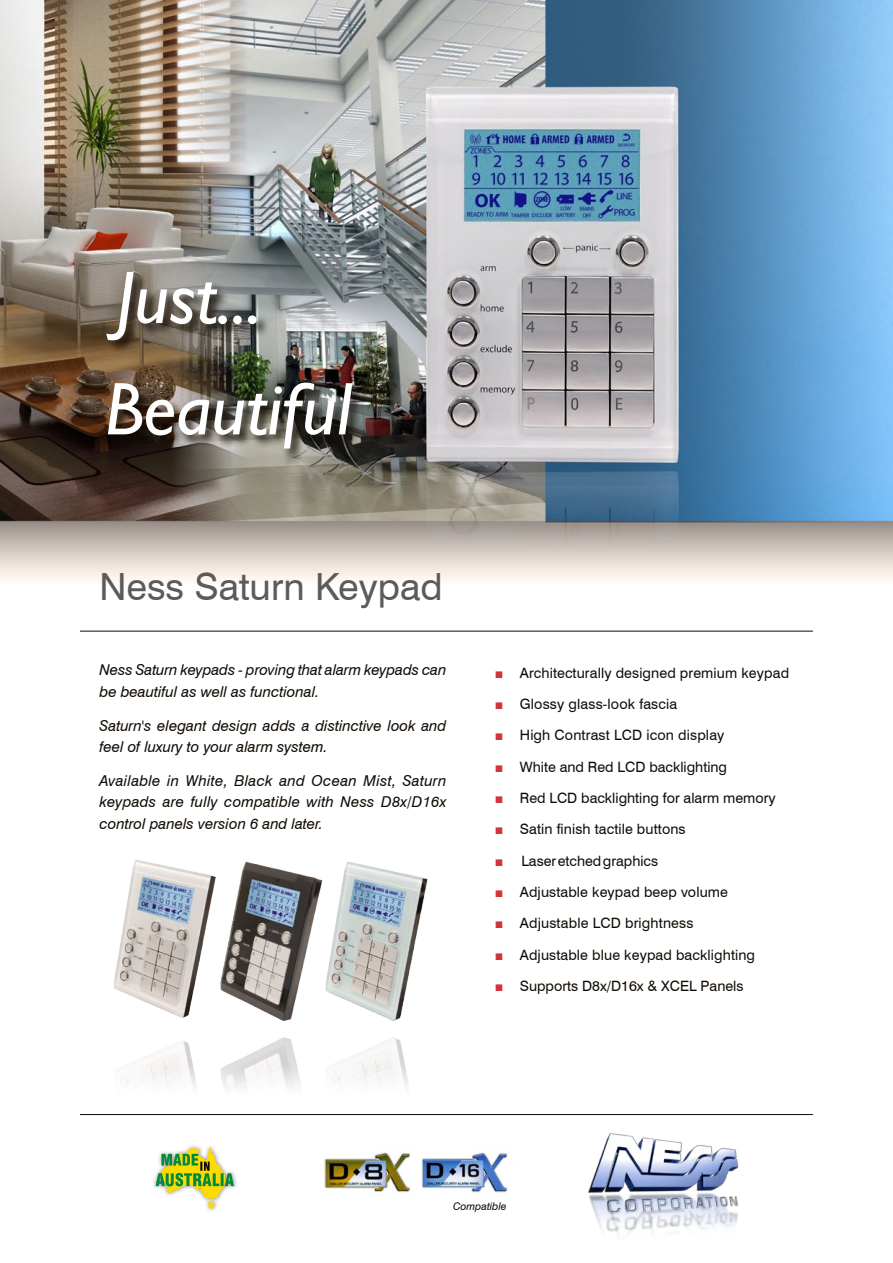
<style>
.page{position:relative;width:893px;height:1263px;background:#fff}
.page>*{position:absolute;margin:0;border:0;box-sizing:border-box;transform-origin:0 0}
.t1{font:italic 75px/111.3px "Gill Sans";color:#fff}
.t2{font:37.5px "Swiss 721 BT";color:#5d5b5a}
.t3{font:italic 15px/21.3px "Swiss 721 BT";color:#120b04}
.t4{font:14.25px "Swiss 721 BT";letter-spacing:.01em;color:#120b04}
.t5{font:italic 10.5px "Swiss 721 BT";color:#120b04}
.s1{font-family:"Arial";color:#d13439}
</style>
<div class="page">
<img style="left:0;top:0;width:893px;height:631px">
<div style="left:151px;top:1143px;width:87px;height:70px;background:#120b04;opacity:.5"></div>
<svg style="left:156px;top:1147px;width:78px;height:62px"></svg>
<div style="left:105px;top:269px;width:166px;height:85px;background:#120b04;opacity:.93"></div>
<div style="left:106px;top:380px;width:260px;height:82px;background:#120b04;opacity:.93"></div>
<hr style="left:80px;top:631px;width:733px;height:1px;background:#120b04">
<hr style="left:80px;top:1114px;width:733px;height:1px;background:#120b04">
<img style="left:588px;top:1133px;width:151px;height:102px">
<img style="left:114px;top:859px;width:314px;height:229px">
<img style="left:324px;top:1152px;width:184px;height:41px">
<h1 class="t1" style="left:105px;top:243px;width:248px">Just...<br>Beautiful</h1>
<h2 class="t2" style="left:99px;top:564px;width:345px">Ness Saturn Keypad</h2>
<p class="t3" style="left:99px;top:659px;width:348px">Ness Saturn keypads - proving that alarm keypads can be beautiful as well as functional.</p>
<p class="t3" style="left:99px;top:715px;width:348px">Saturn's elegant design adds a distinctive look and feel of luxury to your alarm system.</p>
<p class="t3" style="left:99px;top:770px;width:348px;text-align:justify">Available in White, Black and Ocean Mist, Saturn keypads are fully compatible with Ness D8x/D16x control panels version 6 and later.</p>
<p class="t4" style="left:495px;top:664px;width:296px"><span class="s1">■</span> Architecturally designed premium keypad</p>
<p class="t4" style="left:495px;top:695px;width:184px"><span class="s1">■</span> Glossy glass-look fascia</p>
<p class="t4" style="left:495px;top:726px;width:231px"><span class="s1">■</span> High Contrast LCD icon display</p>
<p class="t4" style="left:495px;top:758px;width:234px"><span class="s1">■</span> White and Red LCD backlighting</p>
<p class="t4" style="left:495px;top:789px;width:282px"><span class="s1">■</span> Red LCD backlighting for alarm memory</p>
<p class="t4" style="left:495px;top:820px;width:192px"><span class="s1">■</span> Satin finish tactile buttons</p>
<p class="t4" style="left:495px;top:852px;width:165px"><span class="s1">■</span> Laser etched graphics</p>
<p class="t4" style="left:495px;top:883px;width:235px"><span class="s1">■</span> Adjustable keypad beep volume</p>
<p class="t4" style="left:495px;top:915px;width:200px"><span class="s1">■</span> Adjustable LCD brightness</p>
<p class="t4" style="left:495px;top:946px;width:262px"><span class="s1">■</span> Adjustable blue keypad backlighting</p>
<p class="t4" style="left:495px;top:977px;width:250px"><span class="s1">■</span> Supports D8x/D16x &amp; XCEL Panels</p>
<p class="t5" style="left:453px;top:1199px;width:55px">Compatible</p>
</div>
